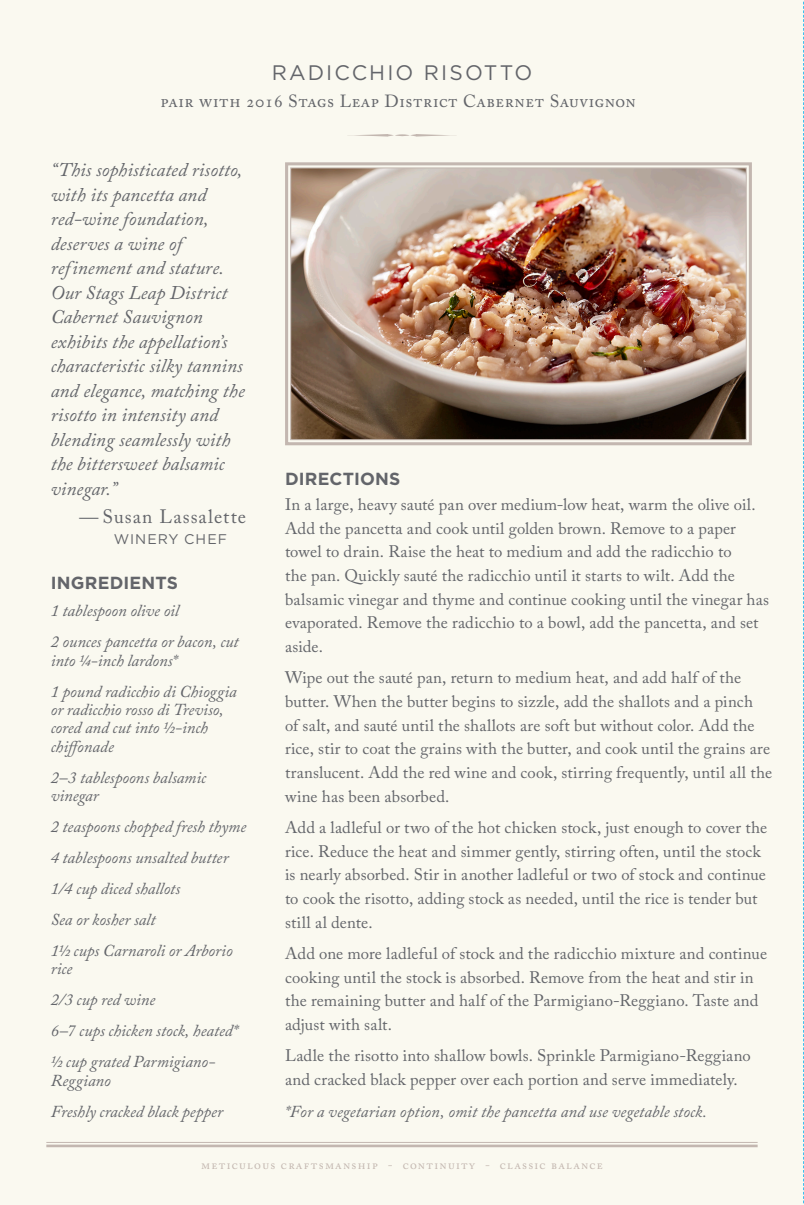
<style>
.page{position:relative;width:804px;height:1205px;background:#fff}
.page>*{position:absolute;margin:0;border:0;box-sizing:border-box;transform-origin:0 0}
.Headline-_wine_secti{font:21px "Gotham";letter-spacing:.1em;color:#63656a}
.article-pull_quote{font:italic 19.25px/24.5px "Adobe Caslon Pro";letter-spacing:.005em;color:#63656a}
.article-pull_quote-2{font:19.25px "Adobe Caslon Pro";color:#63656a}
.wines-intro{font:17.5px "Adobe Caslon Pro";letter-spacing:.03em;color:#63656a}
.Copy-_main_body{font:700 17.5px "Gotham";letter-spacing:.01em;color:#63656a}
.recipe-_copy{font:16.62px/23.6px "Adobe Caslon Pro";letter-spacing:.015em;color:#63656a}
.recipe-ingredient_li{font:italic 16.62px/18.4px "Adobe Caslon Pro";color:#63656a}
.recipe-_copy-2{font:italic 16.62px "Adobe Caslon Pro";letter-spacing:.005em;color:#63656a}
.article-pull_quote-3{font:14px "Gotham";letter-spacing:.07em;color:#63656a}
.t1{font:12.25px "Adobe Caslon Pro";letter-spacing:.1em;color:#c3b7b0}
.s1{font-style:italic}
</style>
<div class="page">
<div style="left:0;top:0;width:803px;height:1205px;background:#faf9f0"></div>
<svg style="left:285px;top:162px;width:467px;height:284px"></svg>
<img style="left:289px;top:167px;width:458px;height:274px">
<hr style="left:46px;top:1144px;width:711px;height:3px;background:#c3b7b0">
<hr style="left:46px;top:1142px;width:711px;height:1px;background:#c3b7b0">
<svg style="left:348px;top:134px;width:108px;height:3px"></svg>
<svg style="left:803px;top:0;width:1px;height:1205px"></svg>
<p class="Headline-_wine_secti" style="left:271px;top:59px;width:262px">RADICCHIO RISOTTO</p>
<p class="wines-intro" style="left:160px;top:91px;width:477px">pair with 2016 Stags Leap District Cabernet Sauvignon</p>
<p class="article-pull_quote" style="left:51px;top:158px;width:195px">“This sophisticated risotto, with its pancetta and red-wine foundation, deserves a wine of refinement and stature.<br>Our Stags Leap District<br>Cabernet Sauvignon exhibits the appellation’s characteristic silky tannins and elegance, matching the risotto in intensity and blending seamlessly with the bittersweet balsamic vinegar.”</p>
<p class="article-pull_quote-2" style="left:79px;top:505px;width:169px"><span class="s1">—</span> Susan Lassalette</p>
<p class="article-pull_quote-3" style="left:114px;top:530px;width:115px">WINERY CHEF</p>
<p class="Copy-_main_body" style="left:51px;top:571px;width:129px">INGREDIENTS</p>
<p class="recipe-ingredient_li" style="left:51px;top:601px;width:130px">1 tablespoon olive oil</p>
<p class="recipe-ingredient_li" style="left:51px;top:632px;width:189px">2 ounces pancetta or bacon, cut into ¼-inch lardons*</p>
<p class="recipe-ingredient_li" style="left:51px;top:682px;width:187px">1 pound radicchio di Chioggia or radicchio rosso di Treviso, cored and cut into ½-inch chiffonade</p>
<p class="recipe-ingredient_li" style="left:51px;top:768px;width:157px">2–3 tablespoons balsamic vinegar</p>
<p class="recipe-ingredient_li" style="left:51px;top:817px;width:197px">2 teaspoons chopped fresh thyme</p>
<p class="recipe-ingredient_li" style="left:51px;top:848px;width:179px">4 tablespoons unsalted butter</p>
<p class="recipe-ingredient_li" style="left:51px;top:879px;width:131px">1/4 cup diced shallots</p>
<p class="recipe-ingredient_li" style="left:51px;top:910px;width:106px">Sea or kosher salt</p>
<p class="recipe-ingredient_li" style="left:51px;top:941px;width:183px">1½ cups Carnaroli or Arborio rice</p>
<p class="recipe-ingredient_li" style="left:51px;top:990px;width:106px">2/3 cup red wine</p>
<p class="recipe-ingredient_li" style="left:51px;top:1021px;width:189px">6–7 cups chicken stock, heated*</p>
<p class="recipe-ingredient_li" style="left:51px;top:1052px;width:166px">½ cup grated Parmigiano-<br>Reggiano</p>
<p class="recipe-ingredient_li" style="left:51px;top:1102px;width:174px">Freshly cracked black pepper</p>
<p class="Copy-_main_body" style="left:285px;top:467px;width:117px">DIRECTIONS</p>
<p class="recipe-_copy" style="left:285px;top:493px;width:485px">In a large, heavy sauté pan over medium-low heat, warm the olive oil.<br>Add the pancetta and cook until golden brown. Remove to a paper towel to drain. Raise the heat to medium and add the radicchio to<br>the pan. Quickly sauté the radicchio until it starts to wilt. Add the balsamic vinegar and thyme and continue cooking until the vinegar has evaporated. Remove the radicchio to a bowl, add the pancetta, and set aside.</p>
<p class="recipe-_copy" style="left:285px;top:666px;width:488px">Wipe out the sauté pan, return to medium heat, and add half of the butter. When the butter begins to sizzle, add the shallots and a pinch of salt, and sauté until the shallots are soft but without color. Add the rice, stir to coat the grains with the butter, and cook until the grains are translucent. Add the red wine and cook, stirring frequently, until all the wine has been absorbed.</p>
<p class="recipe-_copy" style="left:285px;top:815px;width:483px">Add a ladleful or two of the hot chicken stock, just enough to cover the rice. Reduce the heat and simmer gently, stirring often, until the stock is nearly absorbed. Stir in another ladleful or two of stock and continue to cook the risotto, adding stock as needed, until the rice is tender but still al dente.</p>
<p class="recipe-_copy" style="left:285px;top:941px;width:483px">Add one more ladleful of stock and the radicchio mixture and continue cooking until the stock is absorbed. Remove from the heat and stir in the remaining butter and half of the Parmigiano-Reggiano. Taste and adjust with salt.</p>
<p class="recipe-_copy" style="left:285px;top:1044px;width:467px">Ladle the risotto into shallow bowls. Sprinkle Parmigiano-Reggiano and cracked black pepper over each portion and serve immediately.</p>
<p class="recipe-_copy-2" style="left:285px;top:1101px;width:423px">*For a vegetarian option, omit the pancetta and use vegetable stock.</p>
<p class="t1" style="left:201px;top:1157px;width:403px">meticulous craftsmanship - continuity - classic balance</p>
</div>
